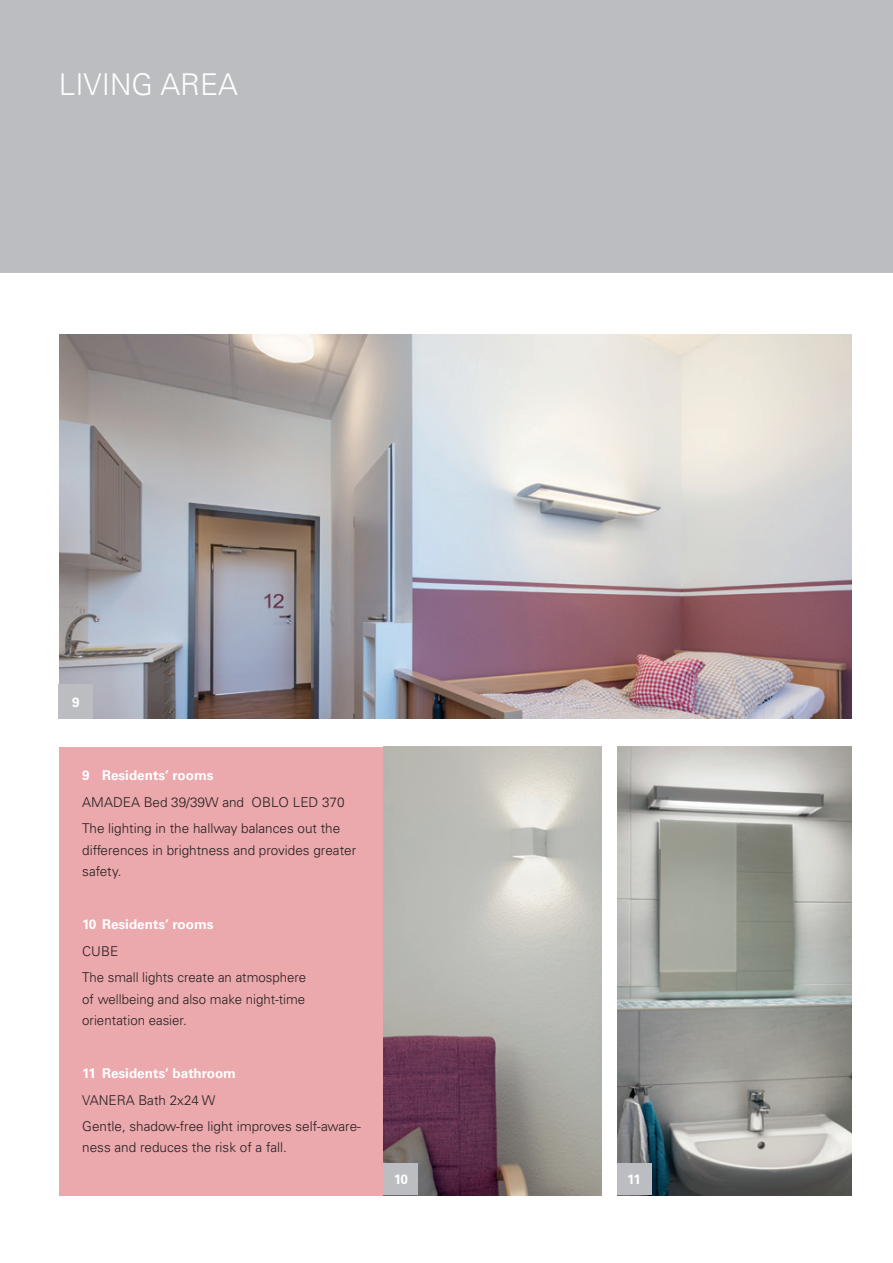
<style>
.page{position:relative;width:893px;height:1263px;background:#fff}
.page>*{position:absolute;margin:0;border:0;box-sizing:border-box;transform-origin:0 0}
.t1{font:300 30px "Univers LT Std";color:#fff}
.t2{font:300 13.5px/26.5px "Univers LT Std";color:#231f20}
.t3{font:700 13.5px "Univers LT Std";color:#fff}
</style>
<div class="page">
<div style="left:0;top:0;width:893px;height:272px;background:#bcbdc0"></div>
<div style="left:60px;top:747px;width:324px;height:448px;background:#eba8ad"></div>
<img style="left:60px;top:334px;width:791px;height:385px">
<div style="left:59px;top:685px;width:34px;height:34px;background:#bcbdc0"></div>
<img style="left:384px;top:747px;width:217px;height:448px">
<img style="left:618px;top:747px;width:233px;height:448px">
<div style="left:617px;top:1163px;width:34px;height:32px;background:#bcbdc0"></div>
<div style="left:384px;top:1163px;width:34px;height:32px;background:#bcbdc0"></div>
<h1 class="t1" style="left:59px;top:66px;width:181px">LIVING AREA</h1>
<p class="t3" style="left:72px;top:694px;width:9px">9</p>
<p class="t3" style="left:82px;top:768px;width:133px">9 Residents’ rooms</p>
<p class="t2" style="left:82px;top:789px;width:264px">AMADEA Bed 39/39W and OBLO LED 370<br>The lighting in the hallway balances out the</p>
<p class="t2" style="left:82px;top:839px;width:275px;line-height:21.3px">differences in brightness and provides greater safety.</p>
<p class="t3" style="left:82px;top:916px;width:133px">10 Residents’ rooms</p>
<p class="t2" style="left:82px;top:938px;width:225px">CUBE<br>The small lights create an atmosphere</p>
<p class="t2" style="left:82px;top:988px;width:224px;line-height:21.3px">of wellbeing and also make night-time orientation easier.</p>
<p class="t3" style="left:82px;top:1065px;width:155px">11 Residents’ bathroom</p>
<p class="t2" style="left:82px;top:1086px;width:280px">VANERA Bath 2x24 W<br>Gentle, shadow-free light improves self-aware-</p>
<p class="t2" style="left:82px;top:1134px;width:206px">ness and reduces the risk of a fall.</p>
<p class="t3" style="left:394px;top:1172px;width:16px">10</p>
<p class="t3" style="left:627px;top:1172px;width:15px">11</p>
</div>
